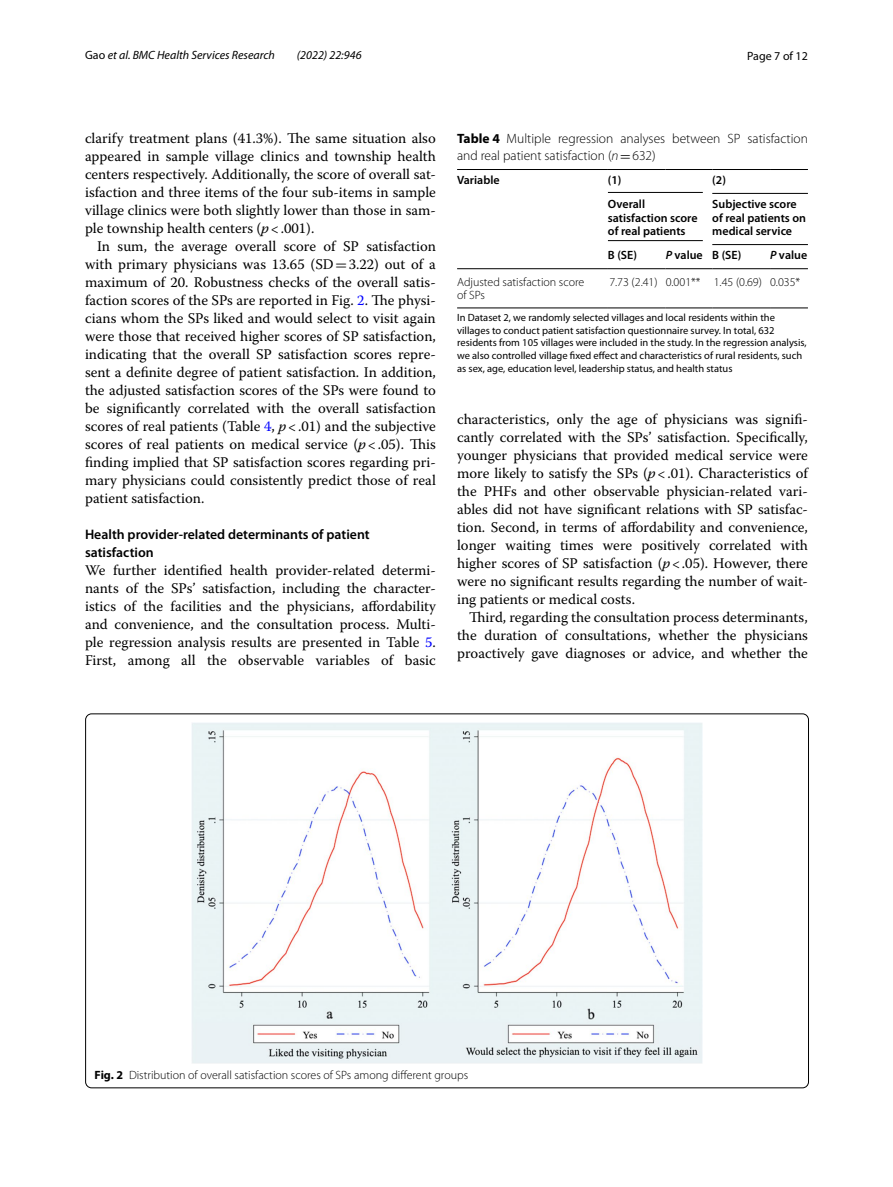
<style>
.page{position:relative;width:893px;height:1187px;background:#fff}
.page>*{position:absolute;margin:0;border:0;box-sizing:border-box;transform-origin:0 0}
.t1{font:14.7px/18px "Warnock Pro";color:#000;text-align:justify}
.t2{font:600 13.8px/18px "Myriad Pro";color:#000}
.t3{font:300 13.5px/16.5px "Myriad Pro";color:#000}
.t4{font:300 12px/13.5px "Myriad Pro";color:#000}
.t5{font:600 12px/13.5px "Myriad Pro";color:#000}
.t6{font:italic 12px "Myriad Pro";color:#000}
.t7{font:12px "Myriad Pro";color:#000}
.t8{font:10.5px/12.8px "Myriad Pro";color:#000}
.s1{font-style:normal}
.s2{font-style:italic}
.s3{font-family:"MTSY"}
.s4{color:#00f}
.s5{font-weight:700}
.s6{font-family:"MTSY";font-weight:400}
</style>
<div class="page">
<img style="left:192px;top:723px;width:510px;height:340px">
<hr style="left:457px;top:169px;width:151px;height:1px;background:#000">
<hr style="left:457px;top:268px;width:151px;height:1px;background:#000">
<hr style="left:608px;top:169px;width:58px;height:1px;background:#000">
<hr style="left:666px;top:169px;width:46px;height:1px;background:#000">
<hr style="left:712px;top:169px;width:58px;height:1px;background:#000">
<hr style="left:770px;top:169px;width:38px;height:1px;background:#000">
<hr style="left:608px;top:268px;width:58px;height:1px;background:#000">
<hr style="left:666px;top:268px;width:46px;height:1px;background:#000">
<hr style="left:712px;top:268px;width:58px;height:1px;background:#000">
<hr style="left:770px;top:268px;width:38px;height:1px;background:#000">
<hr style="left:457px;top:307px;width:151px;height:1px;background:#000">
<hr style="left:608px;top:307px;width:58px;height:1px;background:#000">
<hr style="left:666px;top:307px;width:46px;height:1px;background:#000">
<hr style="left:712px;top:307px;width:58px;height:1px;background:#000">
<hr style="left:770px;top:307px;width:38px;height:1px;background:#000">
<hr style="left:608px;top:192px;width:95px;height:1px;background:#000">
<hr style="left:712px;top:193px;width:96px;height:1px;background:#000">
<hr style="left:608px;top:240px;width:95px;height:1px;background:#000">
<hr style="left:712px;top:244px;width:96px;height:1px;background:#000">
<p class="t6" style="left:85px;top:48px;width:191px"><span class="s1">Gao</span> et al. BMC Health Services Research</p>
<p class="t6" style="left:297px;top:48px;width:66px">(2022) 22:946</p>
<p class="t7" style="left:747px;top:48px;width:62px">Page 7 of 12</p>
<p class="t1" style="left:85px;top:128px;width:352px">clarify treatment plans (41.3%). The same situation also appeared in sample village clinics and township health centers respectively. Additionally, the score of overall sat&shy;isfaction and three items of the four sub-items in sample village clinics were both slightly lower than those in sam&shy;ple township health centers (<span class="s2">p</span>&lt;.001).</p>
<p class="t1" style="left:85px;top:236px;width:352px;text-indent:12px">In sum, the average overall score of SP satisfaction with primary physicians was 13.65 (SD<span class="s3">=</span>3.22) out of a maximum of 20. Robustness checks of the overall satis&shy;faction scores of the SPs are reported in Fig. <span class="s4">2</span>. The physi&shy;cians whom the SPs liked and would select to visit again were those that received higher scores of SP satisfaction, indicating that the overall SP satisfaction scores repre&shy;sent a definite degree of patient satisfaction. In addition, the adjusted satisfaction scores of the SPs were found to be significantly correlated with the overall satisfaction scores of real patients (Table <span class="s4">4</span>, <span class="s2">p</span>&lt;.01) and the subjective scores of real patients on medical service (<span class="s2">p</span>&lt;.05). This finding implied that SP satisfaction scores regarding pri&shy;mary physicians could consistently predict those of real patient satisfaction.</p>
<p class="t2" style="left:85px;top:525px;width:286px">Health provider‑related determinants of patient satisfaction</p>
<p class="t1" style="left:85px;top:560px;width:352px">We further identified health provider-related determi&shy;nants of the SPs’ satisfaction, including the character&shy;istics of the facilities and the physicians, affordability and convenience, and the consultation process. Multi&shy;ple regression analysis results are presented in Table <span class="s4">5</span>.<br>First, among all the observable variables of basic</p>
<p class="t3" style="left:457px;top:130px;width:352px"><span class="s5">Table 4</span> Multiple regression analyses between SP satisfaction and real patient satisfaction (<span class="s2">n</span><span class="s6">=</span>632)</p>
<p class="t5" style="left:457px;top:173px;width:44px">Variable</p>
<p class="t5" style="left:608px;top:173px;width:15px">(1)</p>
<p class="t5" style="left:712px;top:173px;width:15px">(2)</p>
<p class="t5" style="left:608px;top:197px;width:91px">Overall satisfaction score of real patients</p>
<p class="t5" style="left:712px;top:197px;width:95px">Subjective score of real patients on medical service</p>
<p class="t5" style="left:608px;top:248px;width:31px">B (SE)</p>
<p class="t5" style="left:666px;top:248px;width:77px"><span class="s2">P</span> value B (SE)</p>
<p class="t5" style="left:770px;top:248px;width:39px"><span class="s2">P</span> value</p>
<p class="t4" style="left:457px;top:275px;width:129px">Adjusted satisfaction score of SPs</p>
<p class="t4" style="left:609px;top:275px;width:192px">7.73 (2.41) 0.001** 1.45 (0.69) 0.035*</p>
<p class="t8" style="left:457px;top:311px;width:351px">In Dataset 2, we randomly selected villages and local residents within the villages to conduct patient satisfaction questionnaire survey. In total, 632 residents from 105 villages were included in the study. In the regression analysis, we also controlled village fixed effect and characteristics of rural residents, such as sex, age, education level, leadership status, and health status</p>
<p class="t1" style="left:457px;top:410px;width:352px">characteristics, only the age of physicians was signifi&shy;cantly correlated with the SPs’ satisfaction. Specifically, younger physicians that provided medical service were more likely to satisfy the SPs (<span class="s2">p</span>&lt;.01). Characteristics of the PHFs and other observable physician-related vari&shy;ables did not have significant relations with SP satisfac&shy;tion. Second, in terms of affordability and convenience, longer waiting times were positively correlated with higher scores of SP satisfaction (<span class="s2">p</span>&lt;.05). However, there were no significant results regarding the number of wait&shy;ing patients or medical costs.</p>
<p class="t1" style="left:457px;top:608px;width:352px;text-indent:12px">Third, regarding the consultation process determinants, the duration of consultations, whether the physicians proactively gave diagnoses or advice, and whether the</p>
<p class="t4" style="left:95px;top:1068px;width:375px"><span class="s5">Fig. 2</span> Distribution of overall satisfaction scores of SPs among different groups</p>
</div>
